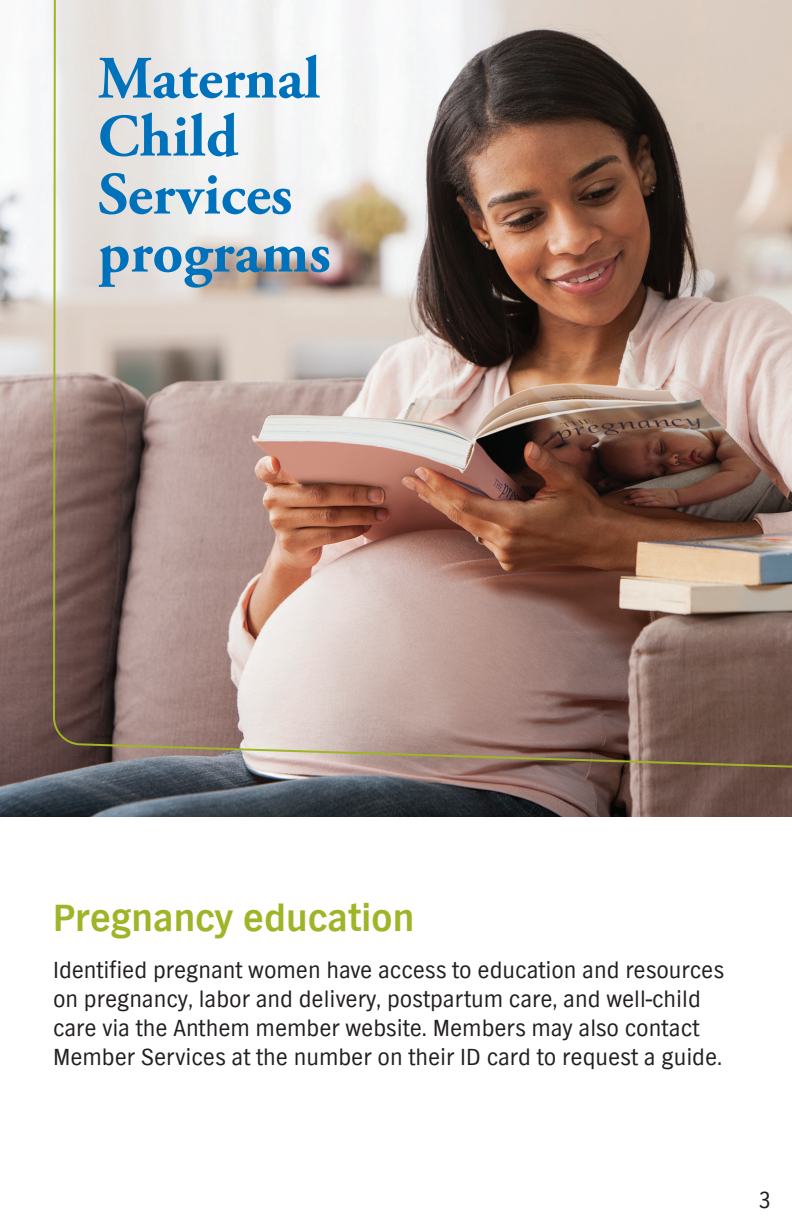
<style>
.page{position:relative;width:792px;height:1224px;background:#fff}
.page>*{position:absolute;margin:0;border:0;box-sizing:border-box;transform-origin:0 0}
.Anthem_Headlines_Gar{font:700 60px/58px "Adobe Garamond Pro";color:#0072bc}
.Anthem_Main_Head_24{font:700 40px "TV Nord EF";color:#a0b427}
.Anthem_Body_Text{font:24px/28.8px "TV Nord EF";color:#231f20}
</style>
<div class="page">
<img style="left:0;top:0;width:52px;height:816px">
<img style="left:52px;top:0;width:740px;height:817px">
<p class="Anthem_Headlines_Gar" style="left:98px;top:51px;width:234px">Maternal<br>Child<br>Services programs</p>
<p class="Anthem_Main_Head_24" style="left:53px;top:896px;width:363px">Pregnancy education</p>
<p class="Anthem_Body_Text" style="left:53px;top:957px;width:673px">Identified pregnant women have access to education and resources on pregnancy, labor and delivery, postpartum care, and well-child care via the Anthem member website. Members may also contact Member Services at the number on their ID card to request a guide.</p>
<p class="Anthem_Body_Text" style="left:759px;top:1186px;width:14px">3</p>
</div>
